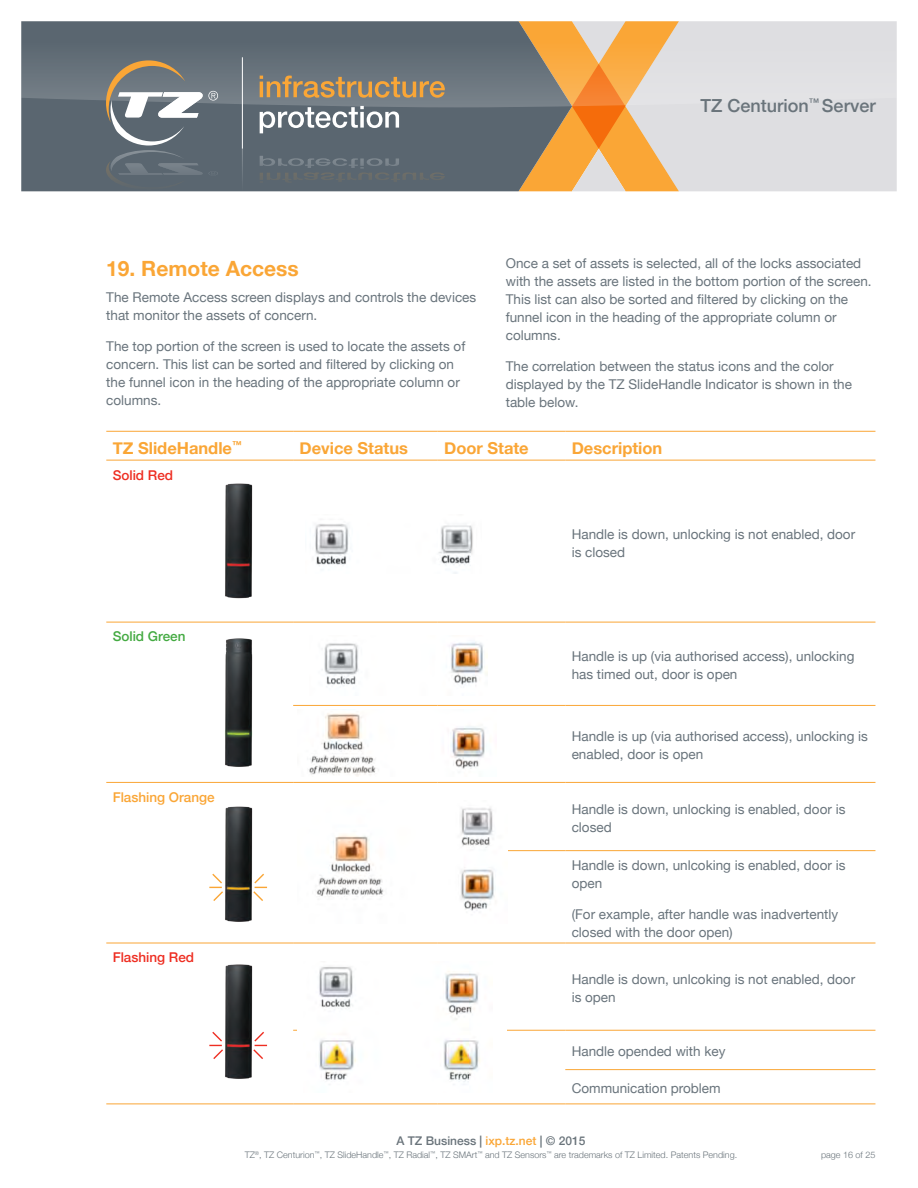
<style>
.page{position:relative;width:918px;height:1188px;background:#fff}
.page>*{position:absolute;margin:0;border:0;box-sizing:border-box;transform-origin:0 0}
.Main_Heading{font:700 21px "Helvetica Neue";color:#faa636}
.t1{font:500 18px "Helvetica Neue";color:#6a747b}
.table_column_heading{font:700 16.5px "Helvetica Neue";color:#faa636}
.body_copy{font:13.5px/18px "Helvetica Neue";color:#69747c}
.t2{font:500 13.5px "Helvetica Neue";color:#ee2e22}
.t3{font:500 13.5px "Helvetica Neue";color:#faa636}
.t4{font:500 13.5px "Helvetica Neue";color:#44aa42}
.t5{font:500 12px "Helvetica Neue";color:#6a747b}
.t6{font:300 9px "Helvetica Neue";color:#6a747b}
.s1{color:#faa636}
</style>
<div class="page">
<div style="left:21px;top:107px;width:498px;height:84px;background:#5a6670"></div>
<div style="left:679px;top:107px;width:218px;height:84px;background:#dedee1"></div>
<svg style="left:21px;top:21px;width:876px;height:86px;background:#90979e"></svg>
<hr style="left:242px;top:57px;width:1px;height:92px;background:#fff">
<svg style="left:260px;top:76px;width:185px;height:22px;background:#a08966"></svg>
<svg style="left:260px;top:106px;width:139px;height:27px"></svg>
<svg style="left:519px;top:21px;width:160px;height:170px;background:#d9a86c"></svg>
<hr style="left:242px;top:149px;width:1px;height:42px;background:#fff">
<svg style="left:106px;top:60px;width:112px;height:130px;background:#797f83"></svg>
<svg style="left:260px;top:156px;width:185px;height:27px;background:#5f6a72"></svg>
<hr style="left:106px;top:622px;width:187px;height:1px;background:#faa636">
<hr style="left:293px;top:622px;width:145px;height:1px;background:#faa636">
<hr style="left:438px;top:622px;width:127px;height:1px;background:#faa636">
<hr style="left:565px;top:622px;width:310px;height:1px;background:#faa636">
<hr style="left:293px;top:705px;width:145px;height:1px;background:#faa636">
<hr style="left:438px;top:705px;width:127px;height:1px;background:#faa636">
<hr style="left:565px;top:705px;width:310px;height:1px;background:#faa636">
<hr style="left:106px;top:782px;width:187px;height:1px;background:#faa636">
<hr style="left:293px;top:782px;width:145px;height:1px;background:#faa636">
<hr style="left:438px;top:782px;width:127px;height:1px;background:#faa636">
<hr style="left:565px;top:782px;width:310px;height:1px;background:#faa636">
<hr style="left:438px;top:850px;width:127px;height:1px;background:#faa636">
<hr style="left:565px;top:850px;width:310px;height:1px;background:#faa636">
<hr style="left:106px;top:943px;width:187px;height:1px;background:#faa636">
<hr style="left:293px;top:943px;width:145px;height:1px;background:#faa636">
<hr style="left:438px;top:943px;width:127px;height:1px;background:#faa636">
<hr style="left:565px;top:943px;width:310px;height:1px;background:#faa636">
<hr style="left:293px;top:1030px;width:145px;height:1px;background:#faa636">
<hr style="left:438px;top:1030px;width:127px;height:1px;background:#faa636">
<hr style="left:565px;top:1030px;width:310px;height:1px;background:#faa636">
<hr style="left:565px;top:1069px;width:310px;height:1px;background:#faa636">
<hr style="left:106px;top:1104px;width:187px;height:1px;background:#faa636">
<hr style="left:293px;top:1104px;width:145px;height:1px;background:#faa636">
<hr style="left:438px;top:1104px;width:127px;height:1px;background:#faa636">
<hr style="left:565px;top:1104px;width:310px;height:1px;background:#faa636">
<hr style="left:106px;top:431px;width:187px;height:1px;background:#faa636">
<hr style="left:293px;top:431px;width:145px;height:1px;background:#faa636">
<hr style="left:438px;top:431px;width:127px;height:1px;background:#faa636">
<hr style="left:565px;top:431px;width:310px;height:1px;background:#faa636">
<hr style="left:106px;top:460px;width:187px;height:1px;background:#faa636">
<hr style="left:293px;top:460px;width:145px;height:1px;background:#faa636">
<hr style="left:438px;top:460px;width:127px;height:1px;background:#faa636">
<hr style="left:565px;top:460px;width:310px;height:1px;background:#faa636">
<img style="left:225px;top:483px;width:28px;height:116px">
<img style="left:225px;top:638px;width:28px;height:129px">
<img style="left:225px;top:806px;width:28px;height:116px">
<svg style="left:252px;top:872px;width:15px;height:31px"></svg>
<svg style="left:209px;top:873px;width:14px;height:28px"></svg>
<img style="left:225px;top:964px;width:28px;height:115px">
<svg style="left:252px;top:1030px;width:15px;height:31px"></svg>
<svg style="left:209px;top:1031px;width:14px;height:28px"></svg>
<img style="left:315px;top:524px;width:158px;height:50px">
<img style="left:324px;top:642px;width:164px;height:43px">
<div style="left:298px;top:962px;width:209px;height:130px;background:#fff"></div>
<img style="left:319px;top:966px;width:161px;height:119px">
<img style="left:316px;top:807px;width:191px;height:104px">
<img style="left:309px;top:713px;width:176px;height:63px">
<h2 class="t1" style="left:700px;top:91px;width:177px">TZ Centurion<sup>™</sup> Server</h2>
<p class="Main_Heading" style="left:106px;top:252px;width:194px">19. Remote Access</p>
<p class="body_copy" style="left:106px;top:289px;width:371px">The Remote Access screen displays and controls the devices that monitor the assets of concern.</p>
<p class="body_copy" style="left:106px;top:338px;width:361px">The top portion of the screen is used to locate the assets of concern. This list can be sorted and filtered by clicking on the funnel icon in the heading of the appropriate column or columns.</p>
<p class="body_copy" style="left:506px;top:255px;width:367px">Once a set of assets is selected, all of the locks associated with the assets are listed in the bottom portion of the screen.<br>This list can also be sorted and filtered by clicking on the funnel icon in the heading of the appropriate column or columns.</p>
<p class="body_copy" style="left:506px;top:358px;width:348px">The correlation between the status icons and the color displayed by the TZ SlideHandle Indicator is shown in the table below.</p>
<p class="table_column_heading" style="left:113px;top:435px;width:131px">TZ SlideHandle<sup>™</sup></p>
<p class="table_column_heading" style="left:300px;top:435px;width:110px">Device Status</p>
<p class="table_column_heading" style="left:444px;top:435px;width:86px">Door State</p>
<p class="table_column_heading" style="left:572px;top:435px;width:92px">Description</p>
<p class="t2" style="left:113px;top:464px;width:62px">Solid Red</p>
<p class="t4" style="left:113px;top:626px;width:74px">Solid Green</p>
<p class="t3" style="left:113px;top:786px;width:104px">Flashing Orange</p>
<p class="t2" style="left:113px;top:947px;width:83px">Flashing Red</p>
<p class="body_copy" style="left:572px;top:526px;width:285px">Handle is down, unlocking is not enabled, door is closed</p>
<p class="body_copy" style="left:572px;top:648px;width:284px">Handle is up (via authorised access), unlocking has timed out, door is open</p>
<p class="body_copy" style="left:572px;top:728px;width:298px">Handle is up (via authorised access), unlocking is enabled, door is open</p>
<p class="body_copy" style="left:572px;top:801px;width:275px">Handle is down, unlocking is enabled, door is closed</p>
<p class="body_copy" style="left:572px;top:857px;width:275px">Handle is down, unlcoking is enabled, door is open</p>
<p class="body_copy" style="left:572px;top:906px;width:268px">(For example, after handle was inadvertently closed with the door open)</p>
<p class="body_copy" style="left:572px;top:971px;width:285px">Handle is down, unlcoking is not enabled, door is open</p>
<p class="body_copy" style="left:572px;top:1043px;width:155px">Handle opended with key</p>
<p class="body_copy" style="left:572px;top:1080px;width:151px">Communication problem</p>
<p class="t5" style="left:396px;top:1131px;width:191px">A TZ Business | <span class="s1">ixp.tz.net</span> | © 2015</p>
<p class="t6" style="left:245px;top:1148px;width:494px">TZ<sup>®</sup>, TZ Centurion<sup>™</sup>, TZ SlideHandle<sup>™</sup>, TZ Radial<sup>™</sup>, TZ SMArt<sup>™</sup> and TZ Sensors<sup>™</sup> are trademarks of TZ Limited. Patents Pending.</p>
<p class="t6" style="left:821px;top:1148px;width:56px">page 16 of 25</p>
</div>
